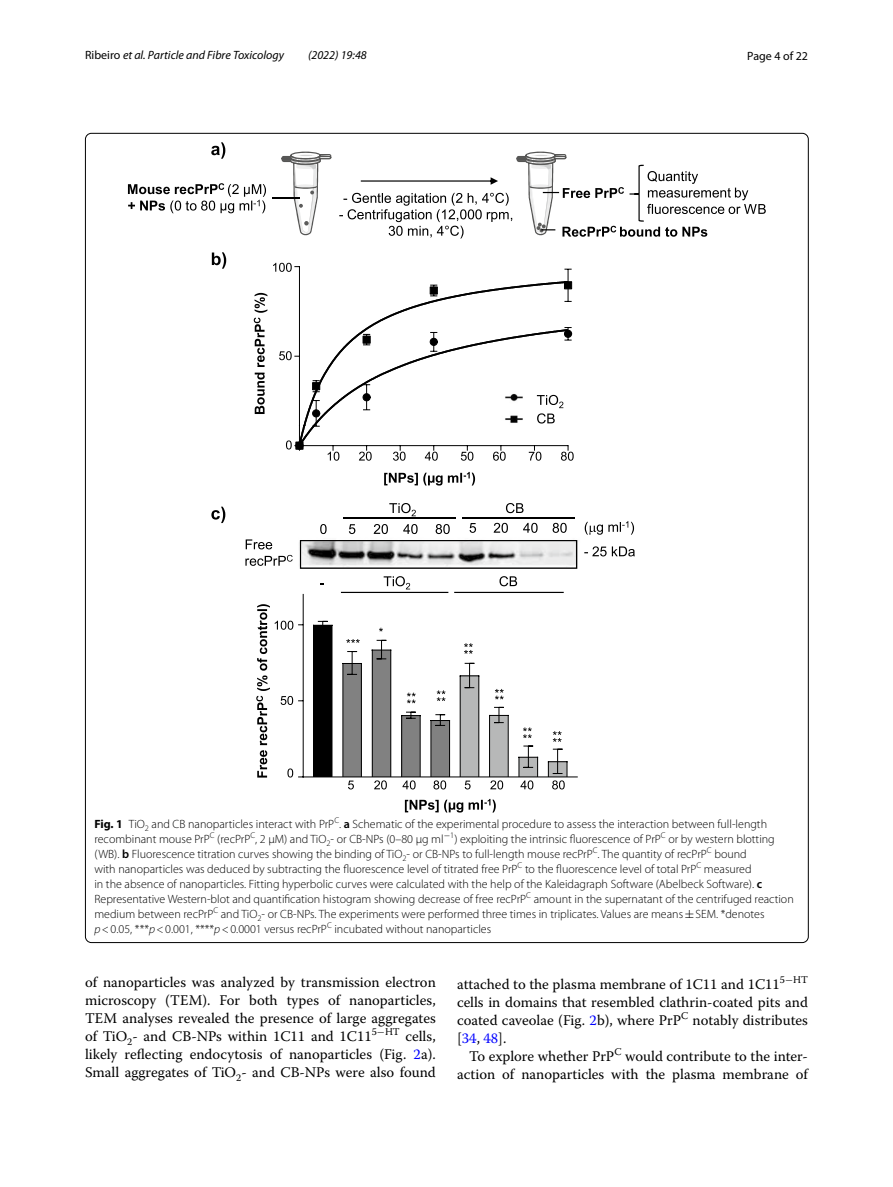
<style>
.page{position:relative;width:893px;height:1187px;background:#fff}
.page>*{position:absolute;margin:0;border:0;box-sizing:border-box;transform-origin:0 0}
.t1{font:14.7px/18px "Warnock Pro";color:#000;text-align:justify}
.t2{font:300 12px/15px "Myriad Pro";color:#000}
.t3{font:italic 12px "Myriad Pro";color:#000}
.t4{font:12px "Myriad Pro";color:#000}
.s1{font-style:normal}
.s2{font-weight:700}
.s3{font-weight:600}
.s4{font-family:"MTSY";font-weight:400}
.s5{font-style:italic}
.s6{color:#00f}
</style>
<div class="page">
<svg style="left:212px;top:252px;width:14px;height:17px"></svg>
<svg style="left:211px;top:142px;width:14px;height:17px"></svg>
<svg style="left:254px;top:293px;width:13px;height:121px"></svg>
<svg style="left:128px;top:183px;width:138px;height:30px"></svg>
<svg style="left:273px;top:152px;width:58px;height:83px"></svg>
<svg style="left:339px;top:152px;width:427px;height:86px"></svg>
<svg style="left:298px;top:593px;width:280px;height:185px"></svg>
<svg style="left:389px;top:503px;width:27px;height:13px"></svg>
<svg style="left:506px;top:503px;width:18px;height:10px"></svg>
<svg style="left:320px;top:524px;width:130px;height:10px"></svg>
<hr style="left:343px;top:517px;width:113px;height:2px;background:#000">
<svg style="left:470px;top:523px;width:97px;height:10px"></svg>
<hr style="left:462px;top:517px;width:113px;height:2px;background:#000">
<svg style="left:384px;top:576px;width:26px;height:13px"></svg>
<svg style="left:499px;top:576px;width:18px;height:10px"></svg>
<hr style="left:341px;top:591px;width:107px;height:2px;background:#000">
<hr style="left:454px;top:591px;width:110px;height:2px;background:#000">
<svg style="left:246px;top:539px;width:26px;height:10px"></svg>
<svg style="left:245px;top:555px;width:48px;height:11px"></svg>
<svg style="left:584px;top:546px;width:51px;height:10px"></svg>
<svg style="left:211px;top:506px;width:14px;height:17px"></svg>
<svg style="left:585px;top:521px;width:49px;height:13px"></svg>
<svg style="left:405px;top:798px;width:91px;height:14px"></svg>
<svg style="left:256px;top:604px;width:37px;height:173px"></svg>
<svg style="left:300px;top:540px;width:277px;height:29px"></svg>
<svg style="left:342px;top:639px;width:109px;height:150px"></svg>
<svg style="left:464px;top:643px;width:9px;height:10px"></svg>
<svg style="left:459px;top:662px;width:109px;height:127px"></svg>
<svg style="left:384px;top:472px;width:91px;height:13px"></svg>
<svg style="left:273px;top:263px;width:301px;height:197px"></svg>
<svg style="left:379px;top:627px;width:4px;height:4px"></svg>
<p class="t3" style="left:85px;top:48px;width:200px"><span class="s1">Ribeiro</span> et al. Particle and Fibre Toxicology</p>
<p class="t3" style="left:308px;top:48px;width:60px">(2022) 19:48</p>
<p class="t4" style="left:747px;top:48px;width:62px">Page 4 of 22</p>
<p class="t2" style="left:94px;top:816px;width:701px"><span class="s2">Fig. 1</span> TiO<sub>2</sub> and CB nanoparticles interact with PrP<sup>C</sup>. <span class="s3">a</span> Schematic of the experimental procedure to assess the interaction between full-length recombinant mouse PrP<sup>C</sup> (recPrP<sup>C</sup>, 2 µM) and TiO<sub>2</sub>- or CB-NPs (0–80 µg -ml<sup>−</sup><sup>1</sup>) exploiting the intrinsic fluorescence of PrP<sup>C</sup> or by western blotting (WB). <span class="s3">b</span> Fluorescence titration curves showing the binding of TiO<sub>2</sub>- or CB-NPs to full-length mouse recPrP<sup>C</sup>. The quantity of recPrP<sup>C</sup> bound<br>with nanoparticles was deduced by subtracting the fluorescence level of titrated free PrP<sup>C</sup> to the fluorescence level of total PrP<sup>C</sup> measured<br>in the absence of nanoparticles. Fitting hyperbolic curves were calculated with the help of the Kaleidagraph Software (Abelbeck Software). <span class="s3">c </span>Representative Western-blot and quantification histogram showing decrease of free recPrP<sup>C</sup> amount in the supernatant of the centrifuged reaction medium between recPrP<sup>C</sup> and TiO<sub>2</sub>- or CB-NPs. The experiments were performed three times in triplicates. Values are means<span class="s4">±</span>SEM. *denotes <span class="s5">p</span>&lt;0.05, ***<span class="s5">p</span>&lt;0.001, ****<span class="s5">p</span>&lt;0.0001 versus recPrP<sup>C</sup> incubated without nanoparticles</p>
<p class="t1" style="left:85px;top:972px;width:352px">of nanoparticles was analyzed by transmission electron microscopy (TEM). For both types of nanoparticles, TEM analyses revealed the presence of large aggregates of TiO<sub>2</sub>- and CB-NPs within 1C11 and 1C11<sup>5</sup><sup>−</sup><sup>HT</sup> cells, likely reflecting endocytosis of nanoparticles (Fig. <span class="s6">2</span>a).<br>Small aggregates of TiO<sub>2</sub>- and CB-NPs were also found</p>
<p class="t1" style="left:457px;top:974px;width:352px">attached to the plasma membrane of 1C11 and 1C11<sup>5</sup><sup>−</sup><sup>HT </sup>cells in domains that resembled clathrin-coated pits and coated caveolae (Fig. <span class="s6">2</span>b), where PrP<sup>C</sup> notably distributes [<span class="s6">34</span>, <span class="s6">48</span>].</p>
<p class="t1" style="left:457px;top:1046px;width:352px;text-align:right">To explore whether PrP<sup>C</sup> would contribute to the inter&shy;action of nanoparticles with the plasma membrane of</p>
</div>
